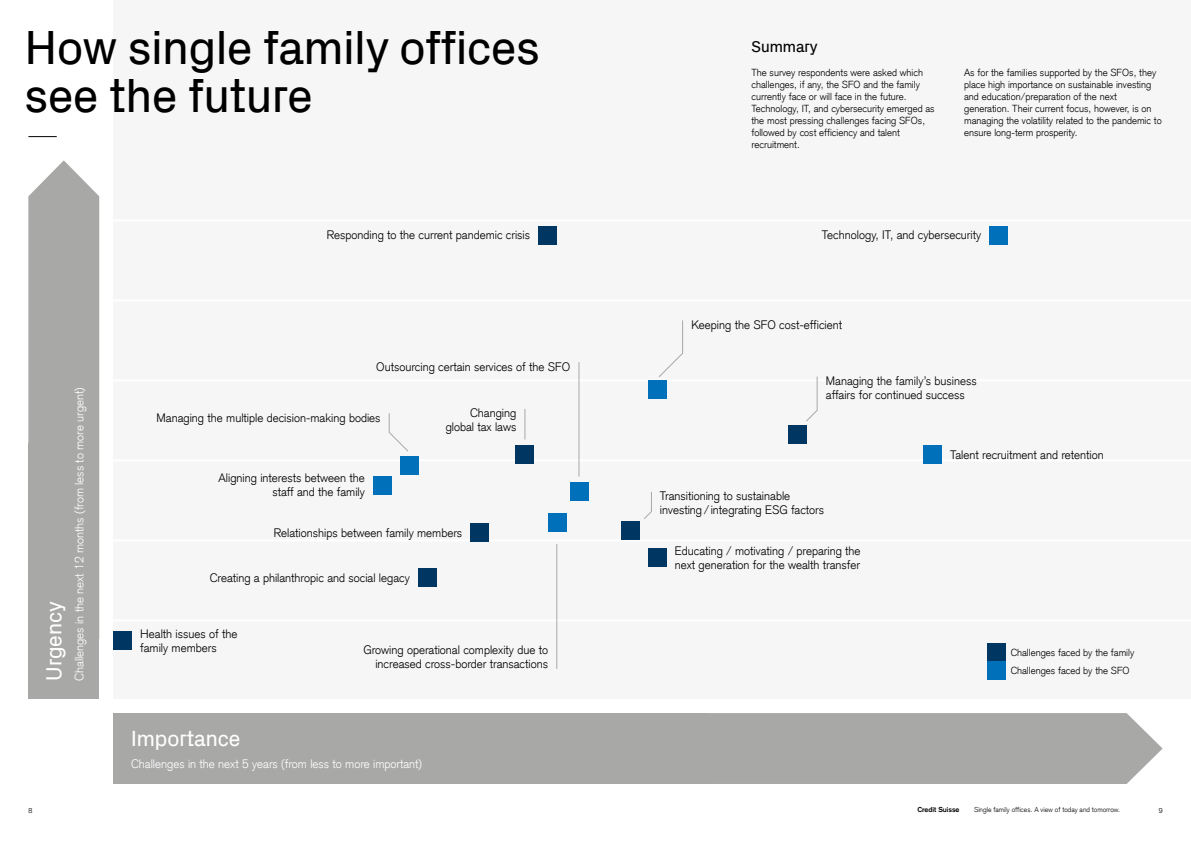
<style>
.page{position:relative;width:1191px;height:842px;background:#fff}
.page>*{position:absolute;margin:0;border:0;box-sizing:border-box;transform-origin:0 0}
.t1{font:48px "Credit Suisse Headline";color:#000}
.t2{font:22px "Credit Suisse Headline";color:#fff}
.t3{font:16px "Credit Suisse Headline";color:#000}
.t4{font:300 12px/14px "Credit Suisse Type";color:#000}
.t5{font:300 12px "Credit Suisse Type";color:#fff}
.t6{font:300 10px/12px "Credit Suisse Type";color:#000}
.t7{font:300 7px "Credit Suisse Type";color:#000}
.t8{font:700 7px "Credit Suisse Type";color:#000}
</style>
<div class="page">
<div style="left:113px;top:0;width:1078px;height:699px;background:#f6f6f6"></div>
<hr style="left:0;top:219px;width:1191px;height:2px;background:#fff">
<hr style="left:0;top:299px;width:1191px;height:2px;background:#fff">
<hr style="left:0;top:379px;width:1191px;height:2px;background:#fff">
<hr style="left:0;top:459px;width:1191px;height:2px;background:#fff">
<hr style="left:0;top:539px;width:1191px;height:2px;background:#fff">
<hr style="left:0;top:619px;width:1191px;height:2px;background:#fff">
<div style="left:113px;top:631px;width:19px;height:19px;background:#003662"></div>
<div style="left:788px;top:426px;width:18px;height:18px;background:#003662"></div>
<div style="left:400px;top:456px;width:18px;height:18px;background:#0070ba"></div>
<div style="left:113px;top:713px;width:596px;height:71px;background:#a8a8a7"></div>
<svg style="left:28px;top:160px;width:71px;height:284px;background:#aeaead"></svg>
<div style="left:709px;top:713px;width:453px;height:71px;background:#a8a8a7"></div>
<div style="left:28px;top:444px;width:71px;height:255px;background:#a8a8a7"></div>
<svg style="left:806px;top:376px;width:11px;height:46px"></svg>
<svg style="left:659px;top:320px;width:24px;height:57px"></svg>
<svg style="left:389px;top:413px;width:19px;height:39px"></svg>
<hr style="left:525px;top:409px;width:1px;height:31px;background:#a8a8a7">
<hr style="left:579px;top:362px;width:1px;height:115px;background:#a8a8a7">
<hr style="left:556px;top:544px;width:1px;height:125px;background:#a8a8a7">
<svg style="left:644px;top:492px;width:8px;height:27px"></svg>
<svg style="left:28px;top:136px;width:29px;height:1px"></svg>
<div style="left:418px;top:568px;width:19px;height:19px;background:#003662"></div>
<div style="left:621px;top:521px;width:18px;height:19px;background:#003662"></div>
<div style="left:648px;top:548px;width:18px;height:18px;background:#003662"></div>
<div style="left:471px;top:523px;width:18px;height:19px;background:#003662"></div>
<div style="left:923px;top:446px;width:18px;height:18px;background:#0070ba"></div>
<div style="left:373px;top:476px;width:19px;height:18px;background:#0070ba"></div>
<div style="left:515px;top:446px;width:19px;height:18px;background:#003662"></div>
<div style="left:570px;top:482px;width:18px;height:19px;background:#0070ba"></div>
<div style="left:648px;top:381px;width:18px;height:18px;background:#0070ba"></div>
<div style="left:989px;top:226px;width:19px;height:18px;background:#0070ba"></div>
<div style="left:548px;top:513px;width:18px;height:18px;background:#0070ba"></div>
<div style="left:539px;top:226px;width:18px;height:18px;background:#003662"></div>
<div style="left:987px;top:643px;width:18px;height:19px;background:#003662"></div>
<div style="left:987px;top:662px;width:18px;height:18px;background:#0070ba"></div>
<h1 class="t1" style="left:25px;top:13px;width:516px">How single family offices</h1>
<h3 class="t3" style="left:751px;top:35px;width:68px">Summary</h3>
<h1 class="t1" style="left:25px;top:61px;width:289px">see the future</h1>
<p class="t6" style="left:751px;top:67px;width:185px">The survey respondents were asked which challenges, if any, the SFO and the family currently face or will face in the future.<br>Technology, IT, and cybersecurity emerged as the most pressing challenges facing SFOs, followed by cost efficiency and talent recruitment.</p>
<p class="t6" style="left:964px;top:67px;width:199px">As for the families supported by the SFOs, they place high importance on sustainable investing and education/preparation of the next generation. Their current focus, however, is on managing the volatility related to the pandemic to ensure long-term prosperity.</p>
<p class="t4" style="left:327px;top:228px;width:205px">Responding to the current pandemic crisis</p>
<p class="t4" style="left:822px;top:228px;width:161px">Technology, IT, and cybersecurity</p>
<h2 class="t2" style="left:38px;top:681px;width:81px;rotate:-90deg">Urgency</h2>
<p class="t5" style="left:72px;top:681px;width:295px;rotate:-90deg">Challenges in the next 12 months (from less to more urgent)</p>
<p class="t4" style="left:376px;top:360px;width:196px">Outsourcing certain services of the SFO</p>
<p class="t4" style="left:157px;top:411px;width:225px">Managing the multiple decision-making bodies</p>
<p class="t4" style="left:219px;top:471px;width:148px;text-align:right">Aligning interests between the staff and the family</p>
<p class="t4" style="left:446px;top:406px;width:72px;text-align:right">Changing global tax laws</p>
<p class="t4" style="left:274px;top:526px;width:190px">Relationships between family members</p>
<p class="t4" style="left:210px;top:571px;width:202px">Creating a philanthropic and social legacy</p>
<p class="t4" style="left:140px;top:626px;width:99px">Health issues of the family members</p>
<p class="t4" style="left:363px;top:642px;width:186px;text-align:right">Growing operational complexity due to increased cross-border transactions</p>
<h2 class="t2" style="left:131px;top:723px;width:111px">Importance</h2>
<p class="t5" style="left:131px;top:757px;width:292px">Challenges in the next 5 years (from less to more important)</p>
<p class="t4" style="left:691px;top:318px;width:152px">Keeping the SFO cost-efficient</p>
<p class="t4" style="left:826px;top:374px;width:152px">Managing the family’s business affairs for continued success</p>
<p class="t4" style="left:660px;top:489px;width:166px">Transitioning to sustainable investing/ integrating ESG factors</p>
<p class="t4" style="left:674px;top:544px;width:187px">Educating / motivating / preparing the next generation for the wealth transfer</p>
<p class="t4" style="left:950px;top:448px;width:155px">Talent recruitment and retention</p>
<p class="t6" style="left:1010px;top:643px;width:125px;line-height:18.4px">Challenges faced by the family<br>Challenges faced by the SFO</p>
<p class="t8" style="left:917px;top:806px;width:44px">Credit Suisse</p>
<p class="t7" style="left:974px;top:806px;width:147px">Single family offices. A view of today and tomorrow.</p>
<p class="t7" style="left:28px;top:806px;width:5px">8</p>
<p class="t7" style="left:1158px;top:806px;width:5px">9</p>
</div>
